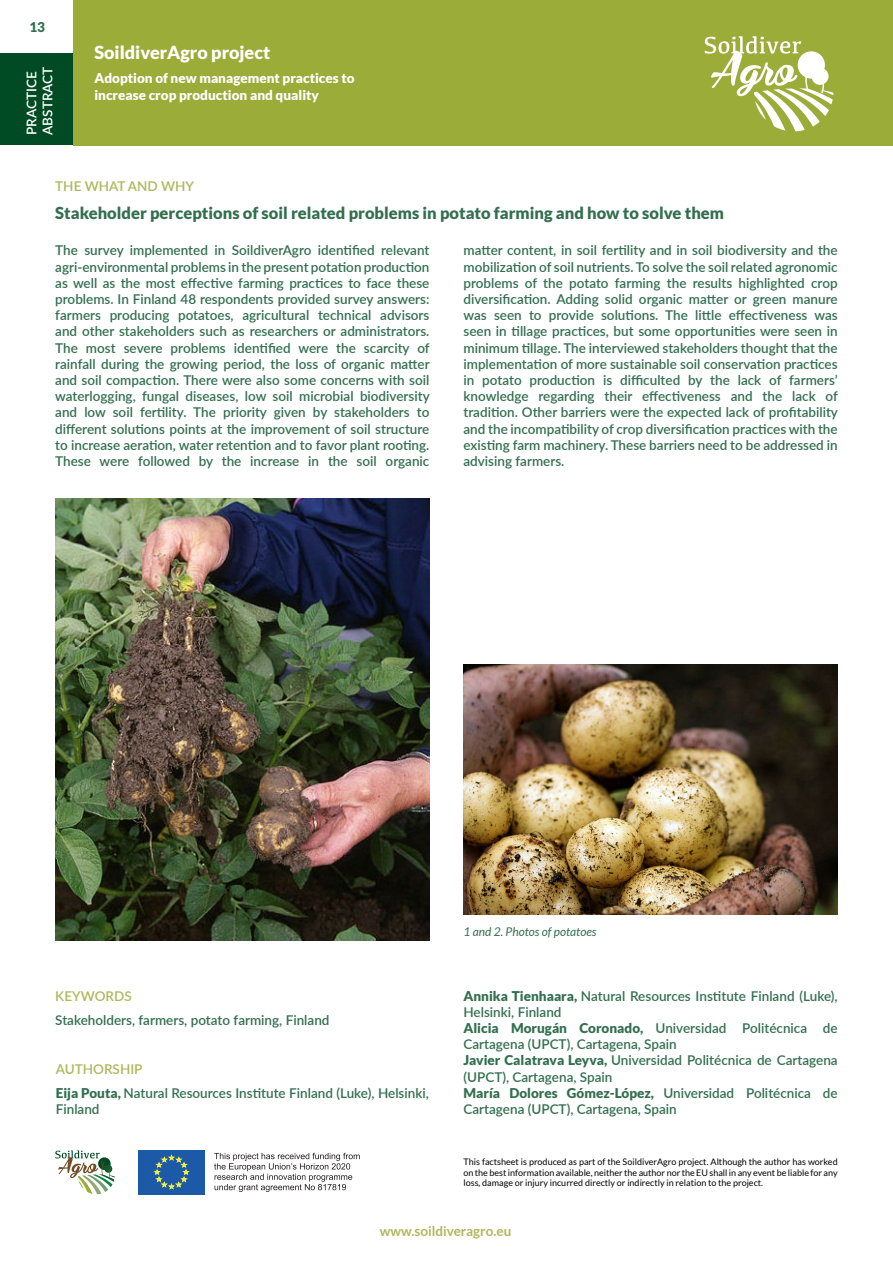
<style>
.page{position:relative;width:893px;height:1263px;background:#fff}
.page>*{position:absolute;margin:0;border:0;box-sizing:border-box;transform-origin:0 0}
.t1{font:900 18px "Lato";color:#fff}
.título_pa{font:900 16.5px "Lato";color:#336f4f}
.t2{font:600 13.5px/16.2px "Lato";color:#336f4f}
.t3{font:900 13.5px/16.2px "Lato";color:#fff}
.t4{font:700 13.5px "Lato";color:#adb85b}
.Keywords_and_authorship{font:600 13.5px "Lato";color:#adb85b}
.t5{font:600 13.5px/16.2px "Lato";color:#fff}
.THE_WHAT_AND_WHY{font:600 13.5px "Lato";color:#adb85b}
.numero_de_pa{font:900 13.5px "Lato";color:#336f4f}
.foto_texto{font:italic 12px "Lato";color:#336f4f}
.t6{font:9px/10.8px "Lato";color:#000;text-align:justify}
.s1{font-weight:900}
</style>
<div class="page">
<div style="left:0;top:53px;width:74px;height:92px;background:#004b23"></div>
<div style="left:74px;top:0;width:819px;height:145px;background:#9cac39"></div>
<svg style="left:55px;top:1150px;width:60px;height:44px"></svg>
<div style="left:138px;top:1150px;width:67px;height:45px;background:#1c5aa7"></div>
<svg style="left:154px;top:1154px;width:35px;height:35px"></svg>
<svg style="left:214px;top:1153px;width:146px;height:39px"></svg>
<svg style="left:705px;top:36px;width:128px;height:95px"></svg>
<img style="left:463px;top:665px;width:375px;height:249px">
<img style="left:55px;top:498px;width:374px;height:442px">
<p class="numero_de_pa" style="left:29px;top:19px;width:17px">13</p>
<p class="t5" style="left:23px;top:135px;width:70px;rotate:-90deg">PRACTICE<br>ABSTRACT</p>
<h1 class="t1" style="left:94px;top:41px;width:177px">SoildiverAgro project</h1>
<p class="t3" style="left:94px;top:70px;width:262px">Adoption of new management practices to increase crop production and quality</p>
<p class="THE_WHAT_AND_WHY" style="left:55px;top:176px;width:140px">THE WHAT AND WHY</p>
<p class="título_pa" style="left:55px;top:203px;width:670px">Stakeholder perceptions of soil related problems in potato farming and how to solve them</p>
<p class="t2" style="left:55px;top:242px;width:376px;text-align:justify">The survey implemented in SoildiverAgro identified relevant agri-environmental problems in the present potation production as well as the most effective farming practices to face these problems. In Finland 48 respondents provided survey answers: farmers producing potatoes, agricultural technical advisors and other stakeholders such as researchers or administrators.<br>The most severe problems identified were the scarcity of rainfall during the growing period, the loss of organic matter and soil compaction. There were also some concerns with soil waterlogging, fungal diseases, low soil microbial biodiversity and low soil fertility. The priority given by stakeholders to different solutions points at the improvement of soil structure to increase aeration, water retention and to favor plant rooting.<br>These were followed by the increase in the soil organic</p>
<p class="t2" style="left:463px;top:242px;width:376px;text-align:justify">matter content, in soil fertility and in soil biodiversity and the mobilization of soil nutrients. To solve the soil related agronomic problems of the potato farming the results highlighted crop diversification. Adding solid organic matter or green manure was seen to provide solutions. The little effectiveness was seen in tillage practices, but some opportunities were seen in minimum tillage. The interviewed stakeholders thought that the implementation of more sustainable soil conservation practices in potato production is difficulted by the lack of farmers’ knowledge regarding their effectiveness and the lack of tradition. Other barriers were the expected lack of profitability and the incompatibility of crop diversification practices with the existing farm machinery. These barriers need to be addressed in advising farmers.</p>
<p class="Keywords_and_authorship" style="left:55px;top:986px;width:78px">KEYWORDS</p>
<p class="t2" style="left:55px;top:1011px;width:276px">Stakeholders, farmers, potato farming, Finland</p>
<p class="Keywords_and_authorship" style="left:56px;top:1059px;width:88px">AUTHORSHIP</p>
<p class="t2" style="left:56px;top:1084px;width:375px"><span class="s1">Eija Pouta,</span> Natural Resources Institute Finland (Luke), Helsinki,<br>Finland</p>
<p class="foto_texto" style="left:463px;top:925px;width:135px">1 and 2. Photos of potatoes</p>
<p class="t2" style="left:463px;top:987px;width:376px"><span class="s1">Annika Tienhaara,</span> Natural Resources Institute Finland (Luke),<br>Helsinki, Finland</p>
<p class="t2" style="left:463px;top:1019px;width:376px"><span class="s1">Alicia Morugán Coronado,</span> Universidad Politécnica de<br>Cartagena (UPCT), Cartagena, Spain</p>
<p class="t2" style="left:463px;top:1052px;width:376px"><span class="s1">Javier Calatrava Leyva,</span> Universidad Politécnica de Cartagena (UPCT), Cartagena, Spain</p>
<p class="t2" style="left:463px;top:1084px;width:376px"><span class="s1">María Dolores Gómez-López,</span> Universidad Politécnica de<br>Cartagena (UPCT), Cartagena, Spain</p>
<p class="t6" style="left:463px;top:1156px;width:376px">This factsheet is produced as part of the SoildiverAgro project. Although the author has worked on the best information available, neither the author nor the EU shall in any event be liable for any loss, damage or injury incurred directly or indirectly in relation to the project.</p>
<p class="t4" style="left:380px;top:1223px;width:133px">www.soildiveragro.eu</p>
</div>
